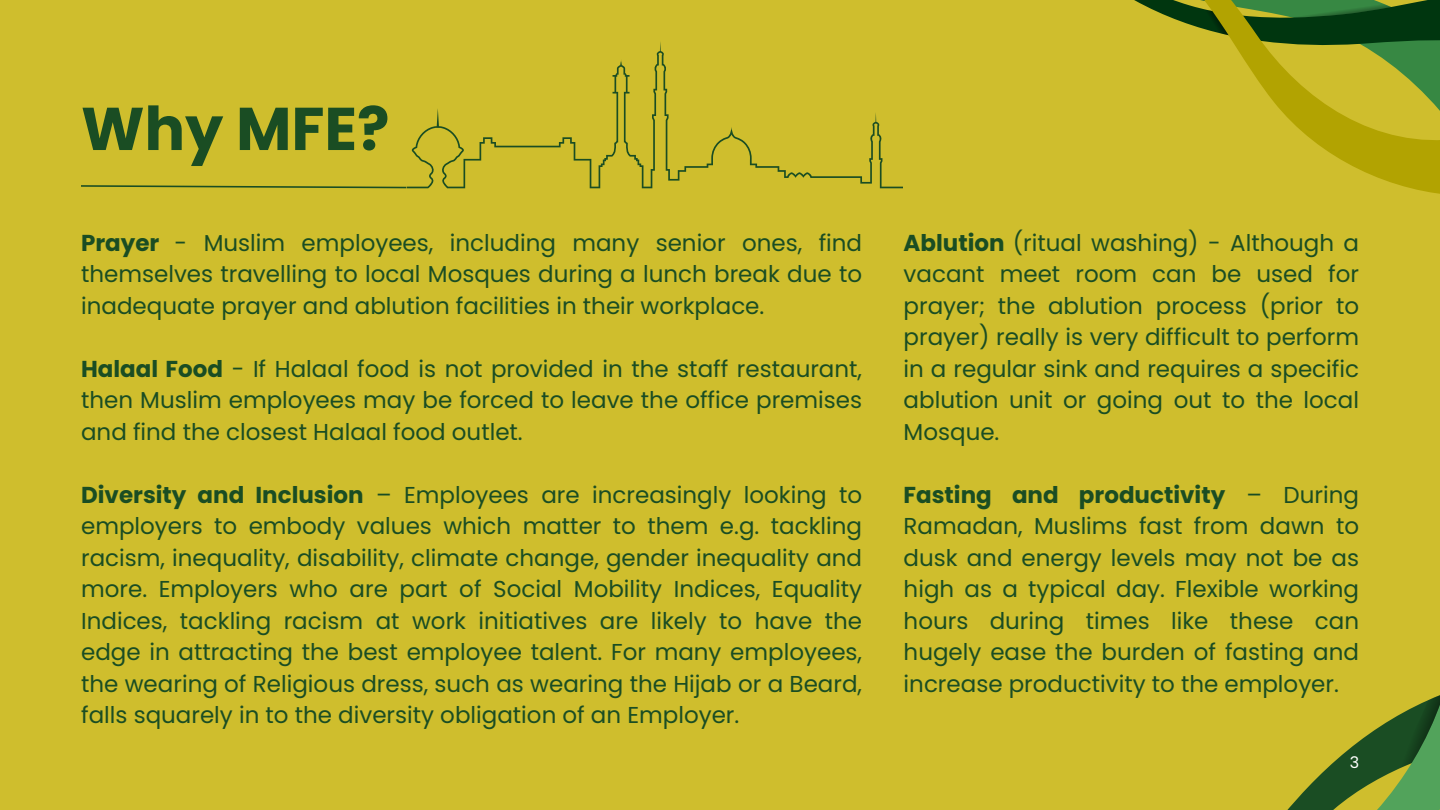
<style>
.page{position:relative;width:1440px;height:810px;background:#cfbe2d}
.page>*{position:absolute;margin:0;border:0;box-sizing:border-box;transform-origin:0 0}
.t1{font:700 60.3px "Poppins";color:#1a4d23}
.t2{font:23px/31.5px "Poppins";color:#1a4d23;text-align:justify}
.t3{font:16px "Poppins";color:#fff}
.s1{font-weight:700}
</style>
<div class="page">
<svg style="left:1287px;top:736px;width:153px;height:74px"></svg>
<svg style="left:1366px;top:695px;width:74px;height:83px"></svg>
<svg style="left:408px;top:42px;width:495px;height:146px"></svg>
<svg style="left:81px;top:185px;width:327px;height:4px"></svg>
<svg style="left:1134px;top:0;width:306px;height:194px"></svg>
<svg style="left:1154px;top:0;width:81px;height:37px"></svg>
<p class="t1" style="left:81px;top:87px;width:310px">Why MFE?</p>
<p class="t2" style="left:81px;top:227px;width:783px"><span class="s1">Prayer</span> - Muslim employees, including many senior ones, find themselves travelling to local Mosques during a lunch break due to inadequate prayer and ablution facilities in their workplace.</p>
<p class="t2" style="left:81px;top:353px;width:783px"><span class="s1">Halaal Food</span> - If Halaal food is not provided in the staff restaurant, then Muslim employees may be forced to leave the office premises and find the closest Halaal food outlet.</p>
<p class="t2" style="left:81px;top:479px;width:783px"><span class="s1">Diversity and Inclusion</span> – Employees are increasingly looking to employers to embody values which matter to them e.g. tackling racism, inequality, disability, climate change, gender inequality and more. Employers who are part of Social Mobility Indices, Equality Indices, tackling racism at work initiatives are likely to have the edge in attracting the best employee talent. For many employees, the wearing of Religious dress, such as wearing the Hijab or a Beard, falls squarely in to the diversity obligation of an Employer.</p>
<p class="t2" style="left:904px;top:227px;width:457px"><span class="s1">Ablution</span> (ritual washing) - Although a vacant meet room can be used for prayer; the ablution process (prior to prayer) really is very difficult to perform in a regular sink and requires a specific ablution unit or going out to the local Mosque.</p>
<p class="t2" style="left:904px;top:479px;width:457px"><span class="s1">Fasting and productivity</span> – During Ramadan, Muslims fast from dawn to dusk and energy levels may not be as high as a typical day. Flexible working hours during times like these can hugely ease the burden of fasting and increase productivity to the employer.</p>
<p class="t3" style="left:1350px;top:751px;width:11px">3</p>
</div>
